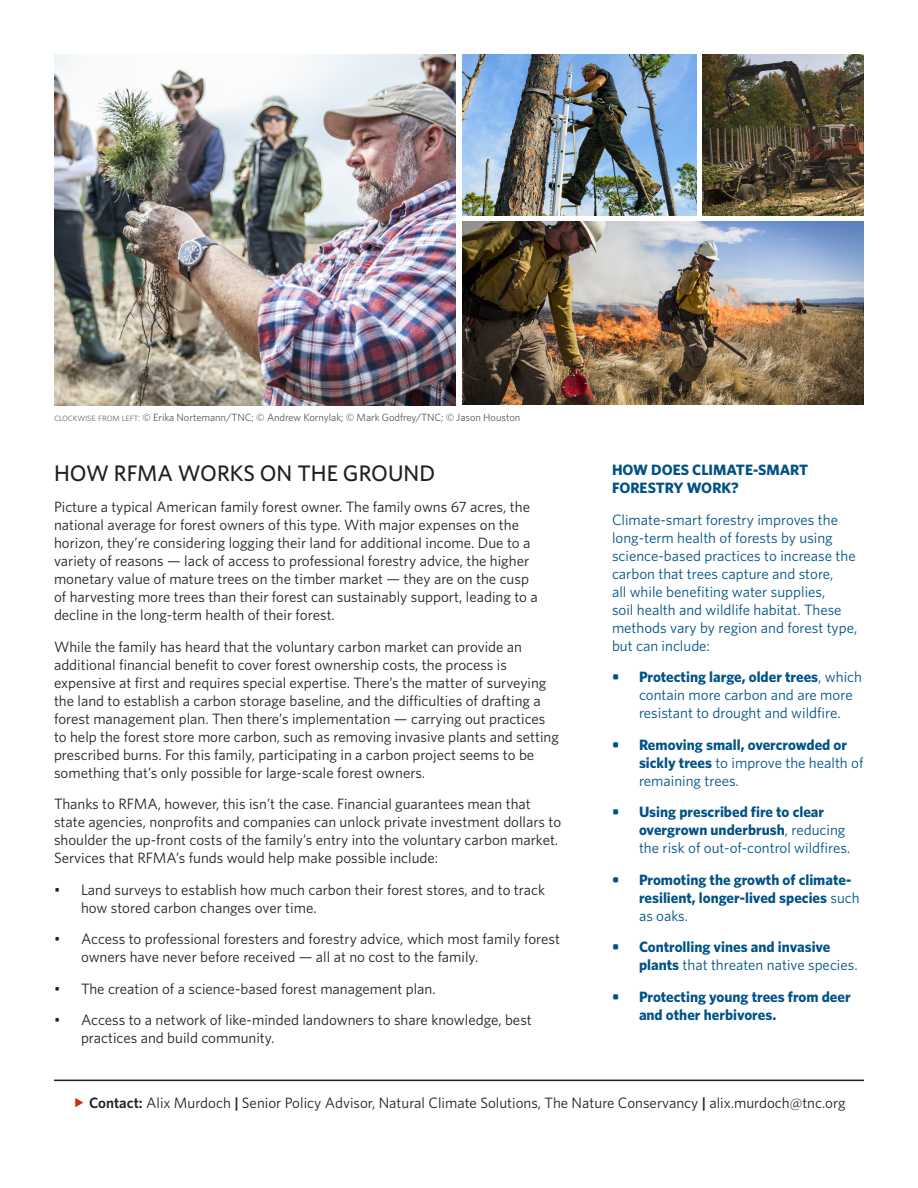
<style>
.page{position:relative;width:918px;height:1188px;background:#fff}
.page>*{position:absolute;margin:0;border:0;box-sizing:border-box;transform-origin:0 0}
.Text{font:500 22.5px "Whitney";color:#231f20}
.Text-2{font:15px/18px "Whitney";color:#231f20}
.Text-3{font:700 15px/18px "Whitney";color:#005285}
.Text-4{font:15px/18px "Whitney";color:#005285}
.Contact_info{font:15px "Whitney";color:#231f20}
.Photo_captions{font:10.5px "Whitney";letter-spacing:-.005em;color:#57585a}
.s1{font-family:"Whitney Light SC"}
.s2{font-weight:700}
.s3{font-weight:400}
.s4{font-weight:600}
</style>
<div class="page">
<hr style="left:54px;top:1080px;width:810px;height:1px;background:#231f20">
<img style="left:54px;top:54px;width:402px;height:351px">
<img style="left:462px;top:54px;width:234px;height:161px">
<img style="left:462px;top:221px;width:402px;height:184px">
<img style="left:702px;top:54px;width:162px;height:161px">
<p class="Photo_captions" style="left:54px;top:410px;width:468px"><span class="s1">clockwise from left:</span> © Erika Nortemann/TNC; © Andrew Kornylak; © Mark Godfrey/TNC; © Jason Houston</p>
<p class="Text" style="left:54px;top:459px;width:383px">HOW RFMA WORKS ON THE GROUND</p>
<p class="Text-2" style="left:54px;top:498px;width:485px">Picture a typical American family forest owner. The family owns 67 acres, the national average for forest owners of this type. With major expenses on the horizon, they’re considering logging their land for additional income. Due to a variety of reasons — lack of access to professional forestry advice, the higher monetary value of mature trees on the timber market — they are on the cusp of harvesting more trees than their forest can sustainably support, leading to a decline in the long-term health of their forest.</p>
<p class="Text-2" style="left:54px;top:637px;width:506px">While the family has heard that the voluntary carbon market can provide an additional financial benefit to cover forest ownership costs, the process is expensive at first and requires special expertise. There’s the matter of surveying the land to establish a carbon storage baseline, and the difficulties of drafting a forest management plan. Then there’s implementation — carrying out practices to help the forest store more carbon, such as removing invasive plants and setting prescribed burns. For this family, participating in a carbon project seems to be something that’s only possible for large-scale forest owners.</p>
<p class="Text-2" style="left:54px;top:795px;width:509px">Thanks to RFMA, however, this isn’t the case. Financial guarantees mean that state agencies, nonprofits and companies can unlock private investment dollars to shoulder the up-front costs of the family’s entry into the voluntary carbon market.<br>Services that RFMA’s funds would help make possible include:</p>
<p class="Text-2" style="left:81px;top:880px;width:466px;text-indent:-27px">• Land surveys to establish how much carbon their forest stores, and to track how stored carbon changes over time.</p>
<p class="Text-2" style="left:81px;top:930px;width:480px;text-indent:-27px">• Access to professional foresters and forestry advice, which most family forest owners have never before received — all at no cost to the family.</p>
<p class="Text-2" style="left:54px;top:979px;width:383px">• The creation of a science-based forest management plan.</p>
<p class="Text-2" style="left:81px;top:1011px;width:452px;text-indent:-27px">• Access to a network of like-minded landowners to share knowledge, best practices and build community.</p>
<p class="Text-3" style="left:612px;top:461px;width:198px">HOW DOES CLIMATE-SMART<br>FORESTRY WORK?</p>
<p class="Text-4" style="left:612px;top:510px;width:247px">Climate-smart forestry improves the long-term health of forests by using science-based practices to increase the carbon that trees capture and store,<br>all while benefiting water supplies,<br>soil health and wildlife habitat. These methods vary by region and forest type, but can include:</p>
<p class="Text-4" style="left:639px;top:668px;width:225px;text-indent:-27px"><span class="s2">• Protecting large, older trees</span>, which contain more carbon and are more resistant to drought and wildfire.</p>
<p class="Text-3" style="left:639px;top:735px;width:226px;text-indent:-27px">• Removing small, overcrowded or sickly trees <span class="s3">to improve the health of remaining trees.</span></p>
<p class="Text-3" style="left:639px;top:803px;width:213px;text-indent:-27px">• Using prescribed fire to clear overgrown underbrush<span class="s3">, reducing the risk of out-of-control wildfires.</span></p>
<p class="Text-3" style="left:639px;top:870px;width:222px;text-indent:-27px">• Promoting the growth of climate&shy;resilient, longer-lived species <span class="s3">such as oaks.</span></p>
<p class="Text-3" style="left:639px;top:938px;width:220px;text-indent:-27px">• Controlling vines and invasive plants <span class="s3">that threaten native species.</span></p>
<p class="Text-3" style="left:639px;top:987px;width:213px;text-indent:-27px">• Protecting young trees from deer and other herbivores.</p>
<p class="Contact_info" style="left:89px;top:1093px;width:758px"><span class="s4">Contact:</span> Alix Murdoch <span class="s4">|</span> Senior Policy Advisor, Natural Climate Solutions, The Nature Conservancy <span class="s4">|</span> alix.murdoch@tnc.org</p>
</div>
